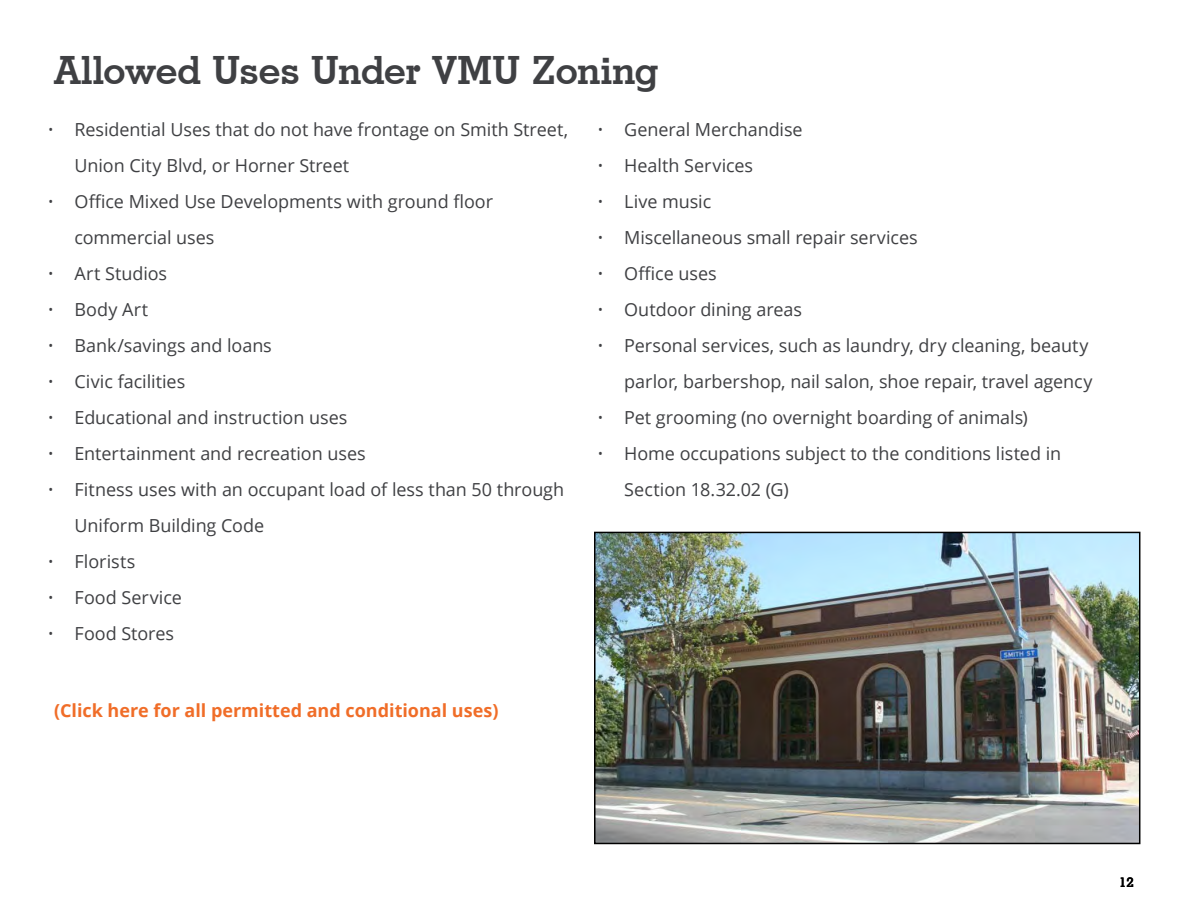
<style>
.page{position:relative;width:1188px;height:918px;background:#fff}
.page>*{position:absolute;margin:0;border:0;box-sizing:border-box;transform-origin:0 0}
.t1{font:700 39px "Geometric Slab 703 BT";letter-spacing:-.01em;color:#3f4043}
.t2{font:18px/36px "Open Sans";letter-spacing:-.005em;color:#3f4043}
.t3{font:700 18px "Open Sans";color:#f06d28}
.t4{font:700 13.5px "Geometric Slab 703 BT";color:#000}
.s1{font-weight:300}
</style>
<div class="page">
<img style="left:597px;top:535px;width:540px;height:306px">
<div style="left:594px;top:532px;width:546px;height:312px;border:2px solid #000"></div>
<h1 class="t1" style="left:54px;top:46px;width:607px">Allowed Uses Under VMU Zoning</h1>
<p class="t2" style="left:75px;top:111px;width:495px;text-indent:-27px"><span class="s1">•</span> Residential Uses that do not have frontage on Smith Street,<br>Union City Blvd, or Horner Street</p>
<p class="t2" style="left:75px;top:183px;width:420px;text-indent:-27px"><span class="s1">•</span> Office Mixed Use Developments with ground floor commercial uses</p>
<p class="t2" style="left:48px;top:255px;width:121px"><span class="s1">•</span> Art Studios</p>
<p class="t2" style="left:48px;top:291px;width:102px"><span class="s1">•</span> Body Art</p>
<p class="t2" style="left:48px;top:327px;width:226px"><span class="s1">•</span> Bank/savings and loans</p>
<p class="t2" style="left:48px;top:363px;width:139px"><span class="s1">•</span> Civic facilities</p>
<p class="t2" style="left:48px;top:399px;width:301px"><span class="s1">•</span> Educational and instruction uses</p>
<p class="t2" style="left:48px;top:435px;width:320px"><span class="s1">•</span> Entertainment and recreation uses</p>
<p class="t2" style="left:75px;top:471px;width:491px;text-indent:-27px"><span class="s1">•</span> Fitness uses with an occupant load of less than 50 through<br>Uniform Building Code</p>
<p class="t2" style="left:48px;top:543px;width:89px"><span class="s1">•</span> Florists</p>
<p class="t2" style="left:48px;top:579px;width:136px"><span class="s1">•</span> Food Service</p>
<p class="t2" style="left:48px;top:615px;width:128px"><span class="s1">•</span> Food Stores</p>
<p class="t2" style="left:597px;top:111px;width:207px"><span class="s1">•</span> General Merchandise</p>
<p class="t2" style="left:597px;top:147px;width:157px"><span class="s1">•</span> Health Services</p>
<p class="t2" style="left:597px;top:183px;width:116px"><span class="s1">•</span> Live music</p>
<p class="t2" style="left:597px;top:219px;width:322px"><span class="s1">•</span> Miscellaneous small repair services</p>
<p class="t2" style="left:597px;top:255px;width:121px"><span class="s1">•</span> Office uses</p>
<p class="t2" style="left:597px;top:291px;width:206px"><span class="s1">•</span> Outdoor dining areas</p>
<p class="t2" style="left:597px;top:327px;width:497px;text-align:right"><span class="s1">•</span> Personal services, such as laundry, dry cleaning, beauty parlor, barbershop, nail salon, shoe repair, travel agency</p>
<p class="t2" style="left:597px;top:399px;width:432px"><span class="s1">•</span> Pet grooming (no overnight boarding of animals)</p>
<p class="t2" style="left:624px;top:435px;width:438px;text-indent:-27px"><span class="s1">•</span> Home occupations subject to the conditions listed in<br>Section 18.32.02 (G)</p>
<p class="t3" style="left:54px;top:698px;width:446px">(Click here for all permitted and conditional uses)</p>
<p class="t4" style="left:1119px;top:874px;width:16px">12</p>
</div>
